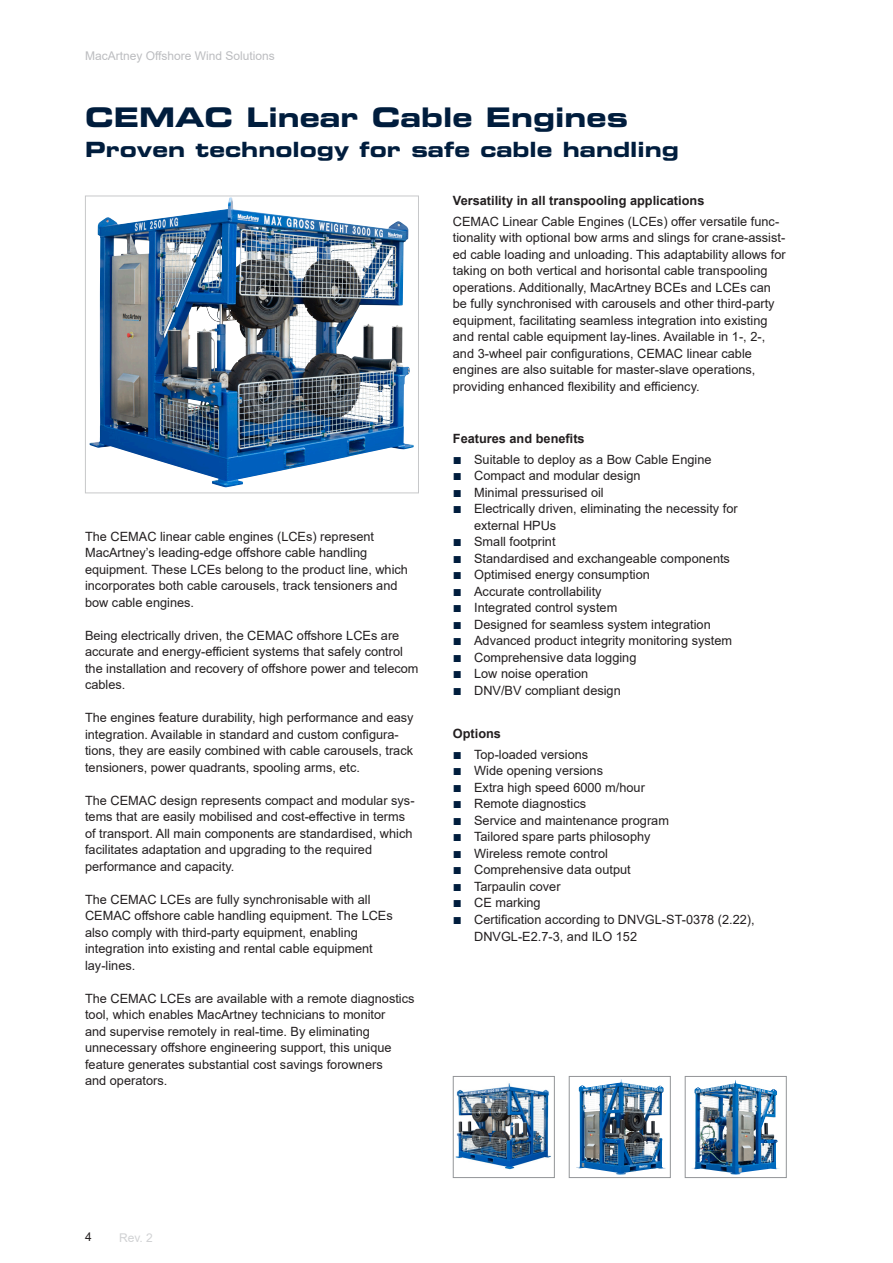
<style>
.page{position:relative;width:893px;height:1263px;background:#fff}
.page>*{position:absolute;margin:0;border:0;box-sizing:border-box;transform-origin:0 0}
.Overskrift{font:27px "Eurostile LT Std Bold Ex 2";color:#001d3d}
.Overskrift_2__linie{font:21px "Eurostile LT Std Bold Ex 2";color:#001d3d}
.Brødtekst{font:12.75px/16.5px "Arial";color:#231f20}
.Rubrik_overskrift{font:700 12.75px "Arial";color:#231f20}
.t1{font:12px "Arial";color:#bcbdc0}
.t2{font:12px "Arial";color:#d1d2d4}
.t3{font:12px "Arial";color:#231f20}
.s1{font-weight:700;font-size:15px;color:#001d3d}
</style>
<div class="page">
<img style="left:89px;top:198px;width:325px;height:289px">
<div style="left:85px;top:196px;width:334px;height:297px;border:1px solid #c7c8ca"></div>
<img style="left:692px;top:1080px;width:88px;height:95px">
<div style="left:685px;top:1076px;width:102px;height:102px;border:1px solid #939598"></div>
<img style="left:576px;top:1079px;width:90px;height:96px">
<div style="left:569px;top:1076px;width:102px;height:102px;border:1px solid #939598"></div>
<img style="left:455px;top:1083px;width:96px;height:86px">
<div style="left:453px;top:1076px;width:102px;height:102px;border:1px solid #939598"></div>
<p class="t1" style="left:85px;top:47px;width:191px">MacArtney Offshore Wind Solutions</p>
<p class="Overskrift" style="left:85px;top:98px;width:544px">CEMAC Linear Cable Engines</p>
<p class="Overskrift_2__linie" style="left:85px;top:134px;width:595px">Proven technology for safe cable handling</p>
<p class="Brødtekst" style="left:85px;top:528px;width:324px">The CEMAC linear cable engines (LCEs) represent MacArtney’s leading-edge offshore cable handling equipment. These LCEs belong to the product line, which incorporates both cable carousels, track tensioners and bow cable engines.</p>
<p class="Brødtekst" style="left:85px;top:627px;width:335px">Being electrically driven, the CEMAC offshore LCEs are accurate and energy-efficient systems that safely control the installation and recovery of offshore power and telecom cables.</p>
<p class="Brødtekst" style="left:85px;top:709px;width:330px">The engines feature durability, high performance and easy integration. Available in standard and custom configura&shy;tions, they are easily combined with cable carousels, track tensioners, power quadrants, spooling arms, etc.</p>
<p class="Brødtekst" style="left:85px;top:792px;width:331px">The CEMAC design represents compact and modular sys&shy;tems that are easily mobilised and cost-effective in terms of transport. All main components are standardised, which facilitates adaptation and upgrading to the required performance and capacity.</p>
<p class="Brødtekst" style="left:85px;top:891px;width:309px">The CEMAC LCEs are fully synchronisable with all CEMAC offshore cable handling equipment. The LCEs also comply with third-party equipment, enabling integration into existing and rental cable equipment lay-lines.</p>
<p class="Brødtekst" style="left:85px;top:990px;width:331px">The CEMAC LCEs are available with a remote diagnostics tool, which enables MacArtney technicians to monitor<br>and supervise remotely in real-time. By eliminating unnecessary offshore engineering support, this unique feature generates substantial cost savings forowners<br>and operators.</p>
<p class="Rubrik_overskrift" style="left:453px;top:191px;width:253px">Versatility in all transpooling applications</p>
<p class="Brødtekst" style="left:453px;top:213px;width:334px">CEMAC Linear Cable Engines (LCEs) offer versatile func&shy;tionality with optional bow arms and slings for crane-assist&shy;ed cable loading and unloading. This adaptability allows for taking on both vertical and horisontal cable transpooling operations. Additionally, MacArtney BCEs and LCEs can be fully synchronised with carousels and other third-party equipment, facilitating seamless integration into existing and rental cable equipment lay-lines. Available in 1-, 2-, and 3-wheel pair configurations, CEMAC linear cable engines are also suitable for master-slave operations, providing enhanced flexibility and efficiency.</p>
<p class="Rubrik_overskrift" style="left:453px;top:430px;width:133px">Features and benefits</p>
<p class="Brødtekst" style="left:453px;top:451px;width:260px"><span class="s1">■</span> Suitable to deploy as a Bow Cable Engine</p>
<p class="Brødtekst" style="left:453px;top:468px;width:189px"><span class="s1">■</span> Compact and modular design</p>
<p class="Brødtekst" style="left:453px;top:484px;width:152px"><span class="s1">■</span> Minimal pressurised oil</p>
<p class="Brødtekst" style="left:474px;top:501px;width:265px;text-indent:-21px"><span class="s1">■</span> Electrically driven, eliminating the necessity for external HPUs</p>
<p class="Brødtekst" style="left:453px;top:534px;width:104px"><span class="s1">■</span> Small footprint</p>
<p class="Brødtekst" style="left:453px;top:550px;width:279px"><span class="s1">■</span> Standardised and exchangeable components</p>
<p class="Brødtekst" style="left:453px;top:567px;width:198px"><span class="s1">■</span> Optimised energy consumption</p>
<p class="Brødtekst" style="left:453px;top:583px;width:150px"><span class="s1">■</span> Accurate controllability</p>
<p class="Brødtekst" style="left:453px;top:600px;width:166px"><span class="s1">■</span> Integrated control system</p>
<p class="Brødtekst" style="left:453px;top:616px;width:259px"><span class="s1">■</span> Designed for seamless system integration</p>
<p class="Brødtekst" style="left:453px;top:633px;width:281px"><span class="s1">■</span> Advanced product integrity monitoring system</p>
<p class="Brødtekst" style="left:453px;top:649px;width:185px"><span class="s1">■</span> Comprehensive data logging</p>
<p class="Brødtekst" style="left:453px;top:666px;width:137px"><span class="s1">■</span> Low noise operation</p>
<p class="Brødtekst" style="left:453px;top:682px;width:169px"><span class="s1">■</span> DNV/BV compliant design</p>
<p class="Rubrik_overskrift" style="left:453px;top:725px;width:50px">Options</p>
<p class="Brødtekst" style="left:453px;top:746px;width:137px"><span class="s1">■</span> Top-loaded versions</p>
<p class="Brødtekst" style="left:453px;top:763px;width:152px"><span class="s1">■</span> Wide opening versions</p>
<p class="Brødtekst" style="left:453px;top:779px;width:194px"><span class="s1">■</span> Extra high speed 6000 m/hour</p>
<p class="Brødtekst" style="left:453px;top:796px;width:135px"><span class="s1">■</span> Remote diagnostics</p>
<p class="Brødtekst" style="left:453px;top:812px;width:218px"><span class="s1">■</span> Service and maintenance program</p>
<p class="Brødtekst" style="left:453px;top:829px;width:199px"><span class="s1">■</span> Tailored spare parts philosophy</p>
<p class="Brødtekst" style="left:453px;top:845px;width:157px"><span class="s1">■</span> Wireless remote control</p>
<p class="Brødtekst" style="left:453px;top:862px;width:179px"><span class="s1">■</span> Comprehensive data output</p>
<p class="Brødtekst" style="left:453px;top:878px;width:109px"><span class="s1">■</span> Tarpaulin cover</p>
<p class="Brødtekst" style="left:453px;top:895px;width:89px"><span class="s1">■</span> CE marking</p>
<p class="Brødtekst" style="left:474px;top:911px;width:282px;text-indent:-21px"><span class="s1">■</span> Certification according to DNVGL-ST-0378 (2.22),<br>DNVGL-E2.7-3, and ILO 152</p>
<p class="t3" style="left:85px;top:1228px;width:8px">4</p>
<p class="t2" style="left:119px;top:1229px;width:35px">Rev. 2</p>
</div>
